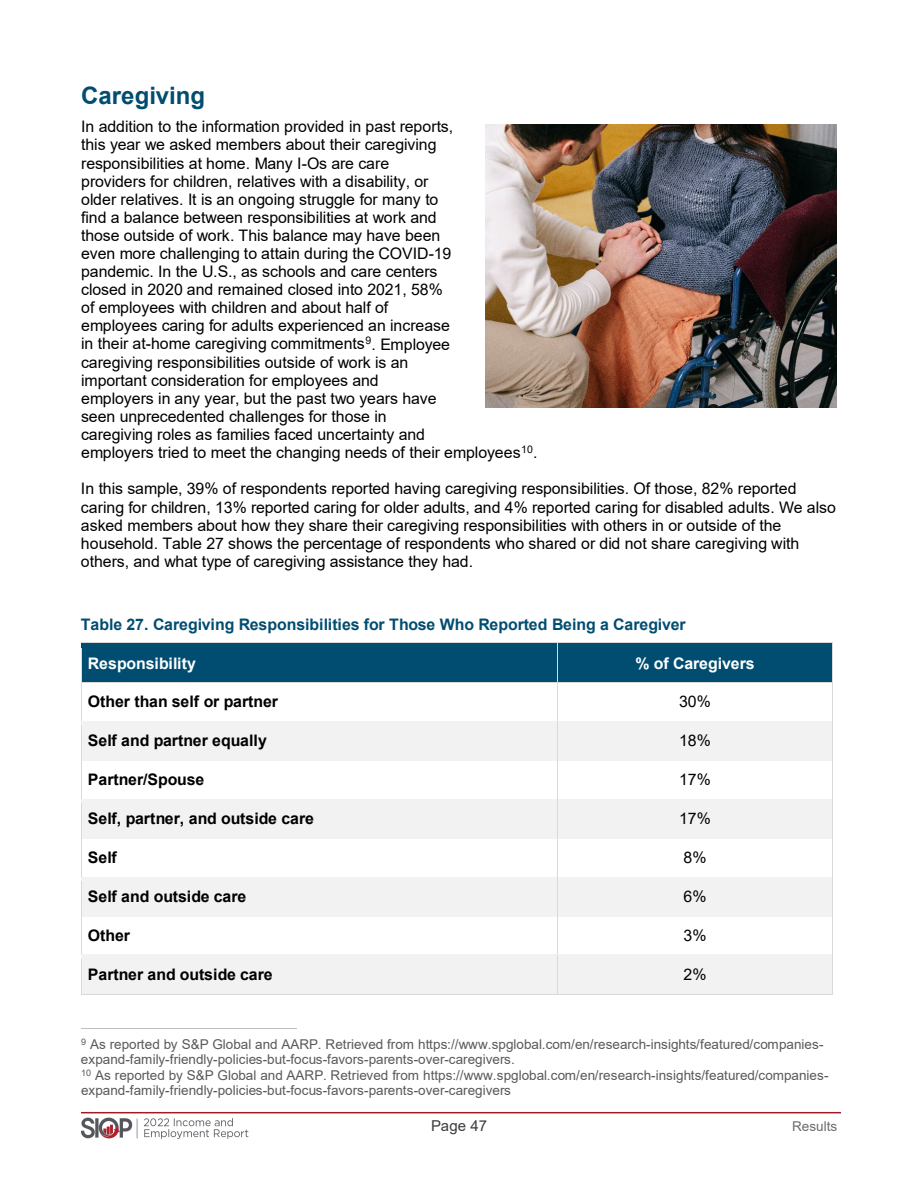
<style>
.page{position:relative;width:918px;height:1188px;background:#fff}
.page>*{position:absolute;margin:0;border:0;box-sizing:border-box;transform-origin:0 0}
.t1{font:700 24px "Arial";color:#004d71}
.t2{font:15.9px/18.1px "Arial";letter-spacing:-.01em;color:#000}
.t3{font:700 15.9px "Arial";letter-spacing:-.005em;color:#000}
.t4{font:700 15.9px "Arial";letter-spacing:-.005em;color:#004d71}
.t5{font:700 15.9px "Arial";letter-spacing:-.005em;color:#fff}
.t6{font:15px "Arial";letter-spacing:.005em;color:#3c3c3c}
.t7{font:13.5px/15.3px "Arial";color:#58595b}
.t8{font:13.5px "Arial";color:#6c6c6c}
</style>
<div class="page">
<hr style="left:81px;top:1112px;width:760px;height:1px;background:#9e1c24">
<img style="left:81px;top:1117px;width:168px;height:22px">
<div style="left:82px;top:643px;width:475px;height:39px;background:#004d71"></div>
<div style="left:558px;top:643px;width:274px;height:39px;background:#004d71"></div>
<hr style="left:81px;top:648px;width:1px;height:34px;background:#d9d9d9">
<hr style="left:557px;top:648px;width:1px;height:34px;background:#d9d9d9">
<hr style="left:832px;top:648px;width:1px;height:34px;background:#d9d9d9">
<hr style="left:82px;top:682px;width:475px;height:1px;background:#d9d9d9">
<hr style="left:558px;top:682px;width:274px;height:1px;background:#d9d9d9">
<hr style="left:81px;top:687px;width:1px;height:34px;background:#d9d9d9">
<hr style="left:557px;top:687px;width:1px;height:34px;background:#d9d9d9">
<hr style="left:832px;top:687px;width:1px;height:34px;background:#d9d9d9">
<div style="left:82px;top:721px;width:475px;height:39px;background:#f2f2f2"></div>
<div style="left:557px;top:721px;width:275px;height:39px;background:#f2f2f2"></div>
<hr style="left:81px;top:726px;width:1px;height:34px;background:#d9d9d9">
<hr style="left:557px;top:726px;width:1px;height:34px;background:#d9d9d9">
<hr style="left:832px;top:726px;width:1px;height:34px;background:#d9d9d9">
<hr style="left:81px;top:765px;width:1px;height:34px;background:#d9d9d9">
<hr style="left:557px;top:765px;width:1px;height:34px;background:#d9d9d9">
<hr style="left:832px;top:765px;width:1px;height:34px;background:#d9d9d9">
<div style="left:82px;top:799px;width:475px;height:39px;background:#f2f2f2"></div>
<div style="left:557px;top:799px;width:275px;height:39px;background:#f2f2f2"></div>
<hr style="left:81px;top:804px;width:1px;height:34px;background:#d9d9d9">
<hr style="left:557px;top:804px;width:1px;height:34px;background:#d9d9d9">
<hr style="left:832px;top:804px;width:1px;height:34px;background:#d9d9d9">
<hr style="left:81px;top:843px;width:1px;height:34px;background:#d9d9d9">
<hr style="left:557px;top:843px;width:1px;height:34px;background:#d9d9d9">
<hr style="left:832px;top:843px;width:1px;height:34px;background:#d9d9d9">
<div style="left:82px;top:877px;width:475px;height:39px;background:#f2f2f2"></div>
<div style="left:557px;top:877px;width:275px;height:39px;background:#f2f2f2"></div>
<hr style="left:81px;top:881px;width:1px;height:35px;background:#d9d9d9">
<hr style="left:557px;top:881px;width:1px;height:35px;background:#d9d9d9">
<hr style="left:832px;top:881px;width:1px;height:35px;background:#d9d9d9">
<hr style="left:81px;top:920px;width:1px;height:35px;background:#d9d9d9">
<hr style="left:557px;top:920px;width:1px;height:35px;background:#d9d9d9">
<hr style="left:832px;top:920px;width:1px;height:35px;background:#d9d9d9">
<div style="left:82px;top:955px;width:475px;height:39px;background:#f2f2f2"></div>
<div style="left:557px;top:955px;width:275px;height:39px;background:#f2f2f2"></div>
<hr style="left:81px;top:959px;width:1px;height:35px;background:#d9d9d9">
<hr style="left:82px;top:994px;width:475px;height:1px;background:#d9d9d9">
<hr style="left:557px;top:959px;width:1px;height:35px;background:#d9d9d9">
<hr style="left:558px;top:994px;width:274px;height:1px;background:#d9d9d9">
<hr style="left:832px;top:959px;width:1px;height:35px;background:#d9d9d9">
<hr style="left:81px;top:1028px;width:216px;height:1px;background:#bfbfbf">
<img style="left:486px;top:124px;width:351px;height:284px">
<p class="t1" style="left:81px;top:78px;width:126px">Caregiving</p>
<p class="t2" style="left:81px;top:118px;width:458px">In addition to the information provided in past reports,<br>this year we asked members about their caregiving responsibilities at home. Many I-Os are care<br>providers for children, relatives with a disability, or<br>older relatives. It is an ongoing struggle for many to<br>find a balance between responsibilities at work and<br>those outside of work. This balance may have been<br>even more challenging to attain during the COVID-19<br>pandemic. In the U.S., as schools and care centers<br>closed in 2020 and remained closed into 2021, 58%<br>of employees with children and about half of<br>employees caring for adults experienced an increase<br>in their at-home caregiving commitments<sup>9</sup>. Employee<br>caregiving responsibilities outside of work is an<br>important consideration for employees and<br>employers in any year, but the past two years have<br>seen unprecedented challenges for those in<br>caregiving roles as families faced uncertainty and<br>employers tried to meet the changing needs of their employees<sup>10</sup>.</p>
<p class="t2" style="left:81px;top:480px;width:756px">In this sample, 39% of respondents reported having caregiving responsibilities. Of those, 82% reported caring for children, 13% reported caring for older adults, and 4% reported caring for disabled adults. We also asked members about how they share their caregiving responsibilities with others in or outside of the household. Table 27 shows the percentage of respondents who shared or did not share caregiving with others, and what type of caregiving assistance they had.</p>
<p class="t4" style="left:81px;top:614px;width:606px">Table 27. Caregiving Responsibilities for Those Who Reported Being a Caregiver</p>
<p class="t5" style="left:88px;top:652px;width:110px">Responsibility</p>
<p class="t5" style="left:635px;top:652px;width:121px">% of Caregivers</p>
<p class="t3" style="left:88px;top:691px;width:192px">Other than self or partner</p>
<p class="t2" style="left:679px;top:693px;width:33px">30%</p>
<p class="t3" style="left:88px;top:730px;width:180px">Self and partner equally</p>
<p class="t2" style="left:679px;top:732px;width:33px">18%</p>
<p class="t3" style="left:88px;top:769px;width:118px">Partner/Spouse</p>
<p class="t2" style="left:679px;top:771px;width:33px">17%</p>
<p class="t3" style="left:88px;top:808px;width:228px">Self, partner, and outside care</p>
<p class="t2" style="left:679px;top:810px;width:33px">17%</p>
<p class="t3" style="left:88px;top:846px;width:30px">Self</p>
<p class="t2" style="left:683px;top:848px;width:25px">8%</p>
<p class="t3" style="left:88px;top:885px;width:160px">Self and outside care</p>
<p class="t2" style="left:683px;top:887px;width:25px">6%</p>
<p class="t3" style="left:88px;top:924px;width:44px">Other</p>
<p class="t2" style="left:683px;top:926px;width:25px">3%</p>
<p class="t3" style="left:88px;top:963px;width:186px">Partner and outside care</p>
<p class="t2" style="left:683px;top:965px;width:25px">2%</p>
<p class="t7" style="left:81px;top:1036px;width:744px"><sup>9</sup> As reported by S&amp;P Global and AARP. Retrieved from https://www.spglobal.com/en/research-insights/featured/companies&shy;expand-family-friendly-policies-but-focus-favors-parents-over-caregivers.</p>
<p class="t7" style="left:81px;top:1067px;width:749px"><sup>10</sup> As reported by S&amp;P Global and AARP. Retrieved from https://www.spglobal.com/en/research-insights/featured/companies&shy;expand-family-friendly-policies-but-focus-favors-parents-over-caregivers</p>
<p class="t6" style="left:431px;top:1115px;width:58px">Page 47</p>
<p class="t8" style="left:792px;top:1117px;width:47px">Results</p>
</div>
